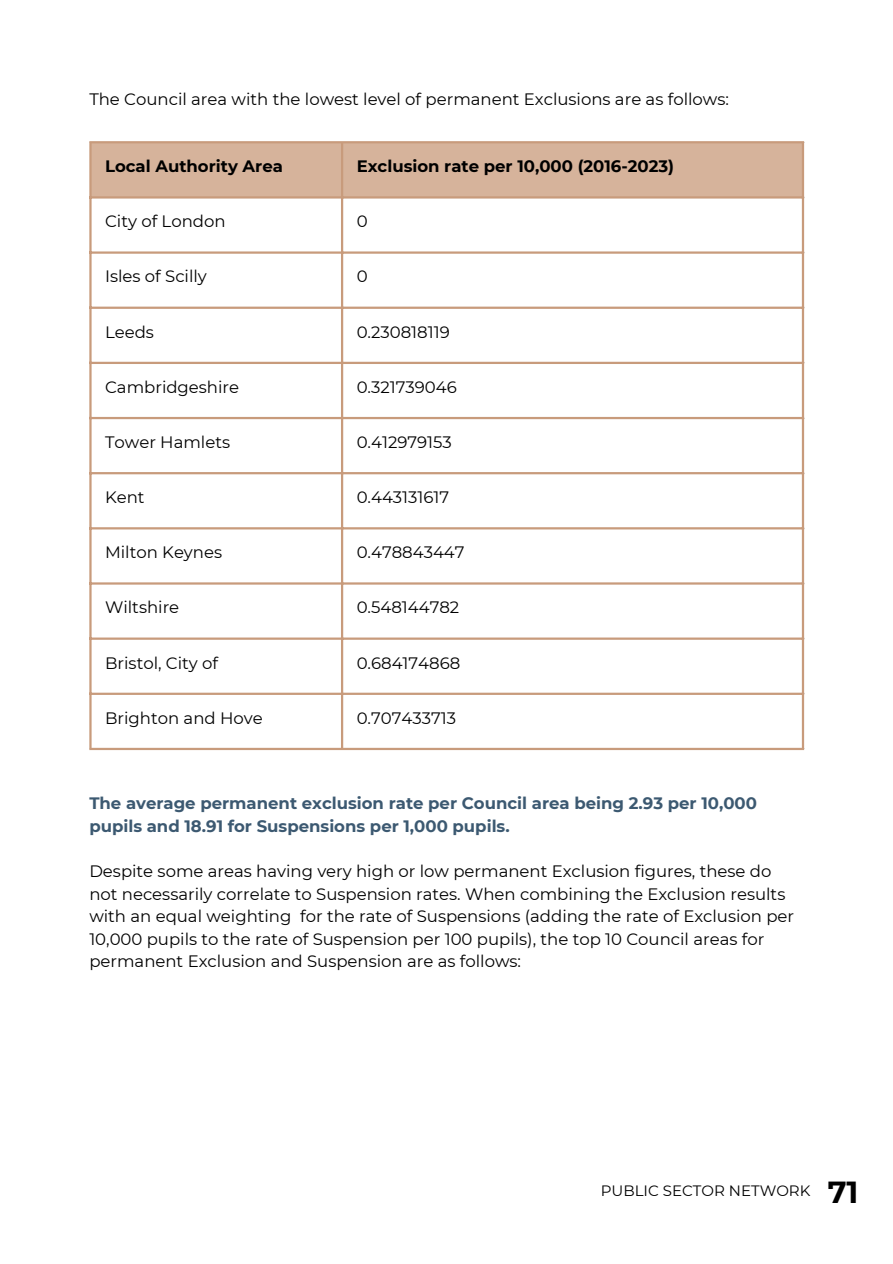
<style>
.page{position:relative;width:893px;height:1264px;background:#fff}
.page>*{position:absolute;margin:0;border:0;box-sizing:border-box;transform-origin:0 0}
.t1{font:700 30.45px "Montserrat";color:#000}
.t2{font:16.5px/22.5px "Montserrat";color:#000}
.t3{font:700 16.5px/22.5px "Montserrat";color:#3c5971}
.t4{font:700 16.5px "Montserrat";color:#000}
.t5{font:15px "Montserrat";color:#000}
</style>
<div class="page">
<div style="left:92px;top:143px;width:709px;height:53px;background:#d6b39b"></div>
<hr style="left:89px;top:143px;width:3px;height:604px;background:#c89b7c">
<hr style="left:341px;top:143px;width:2px;height:604px;background:#c89b7c">
<hr style="left:801px;top:143px;width:3px;height:604px;background:#c89b7c">
<hr style="left:89px;top:141px;width:715px;height:2px;background:#c89b7c">
<hr style="left:89px;top:196px;width:715px;height:2px;background:#c89b7c">
<hr style="left:89px;top:251px;width:715px;height:3px;background:#c89b7c">
<hr style="left:89px;top:306px;width:715px;height:3px;background:#c89b7c">
<hr style="left:89px;top:362px;width:715px;height:2px;background:#c89b7c">
<hr style="left:89px;top:417px;width:715px;height:2px;background:#c89b7c">
<hr style="left:89px;top:472px;width:715px;height:2px;background:#c89b7c">
<hr style="left:89px;top:527px;width:715px;height:2px;background:#c89b7c">
<hr style="left:89px;top:582px;width:715px;height:2px;background:#c89b7c">
<hr style="left:89px;top:637px;width:715px;height:2px;background:#c89b7c">
<hr style="left:89px;top:692px;width:715px;height:3px;background:#c89b7c">
<hr style="left:89px;top:747px;width:715px;height:3px;background:#c89b7c">
<p class="t2" style="left:89px;top:87px;width:641px">The Council area with the lowest level of permanent Exclusions are as follows:</p>
<p class="t4" style="left:105px;top:156px;width:179px">Local Authority Area</p>
<p class="t4" style="left:357px;top:156px;width:319px">Exclusion rate per 10,000 (2016-2023)</p>
<p class="t2" style="left:105px;top:210px;width:122px">City of London</p>
<p class="t2" style="left:357px;top:210px;width:12px">0</p>
<p class="t2" style="left:105px;top:265px;width:103px">Isles of Scilly</p>
<p class="t2" style="left:357px;top:265px;width:12px">0</p>
<p class="t2" style="left:105px;top:320px;width:50px">Leeds</p>
<p class="t2" style="left:357px;top:320px;width:94px">0.230818119</p>
<p class="t2" style="left:105px;top:375px;width:135px">Cambridgeshire</p>
<p class="t2" style="left:357px;top:375px;width:101px">0.321739046</p>
<p class="t2" style="left:105px;top:431px;width:126px">Tower Hamlets</p>
<p class="t2" style="left:357px;top:431px;width:97px">0.412979153</p>
<p class="t2" style="left:105px;top:486px;width:41px">Kent</p>
<p class="t2" style="left:357px;top:486px;width:94px">0.443131617</p>
<p class="t2" style="left:105px;top:541px;width:118px">Milton Keynes</p>
<p class="t2" style="left:357px;top:541px;width:109px">0.478843447</p>
<p class="t2" style="left:105px;top:596px;width:76px">Wiltshire</p>
<p class="t2" style="left:357px;top:596px;width:104px">0.548144782</p>
<p class="t2" style="left:105px;top:651px;width:114px">Bristol, City of</p>
<p class="t2" style="left:357px;top:651px;width:105px">0.684174868</p>
<h2 class="t2" style="left:105px;top:706px;width:159px">Brighton and Hove</h2>
<p class="t2" style="left:357px;top:706px;width:101px">0.707433713</p>
<p class="t3" style="left:89px;top:792px;width:669px">The average permanent exclusion rate per Council area being 2.93 per 10,000 pupils and 18.91 for Suspensions per 1,000 pupils.</p>
<p class="t2" style="left:89px;top:859px;width:706px">Despite some areas having very high or low permanent Exclusion figures, these do not necessarily correlate to Suspension rates. When combining the Exclusion results with an equal weighting for the rate of Suspensions (adding the rate of Exclusion per 10,000 pupils to the rate of Suspension per 100 pupils), the top 10 Council areas for permanent Exclusion and Suspension are as follows:</p>
<p class="t5" style="left:600px;top:1181px;width:211px">PUBLIC SECTOR NETWORK</p>
<p class="t1" style="left:827px;top:1173px;width:32px">71</p>
</div>
